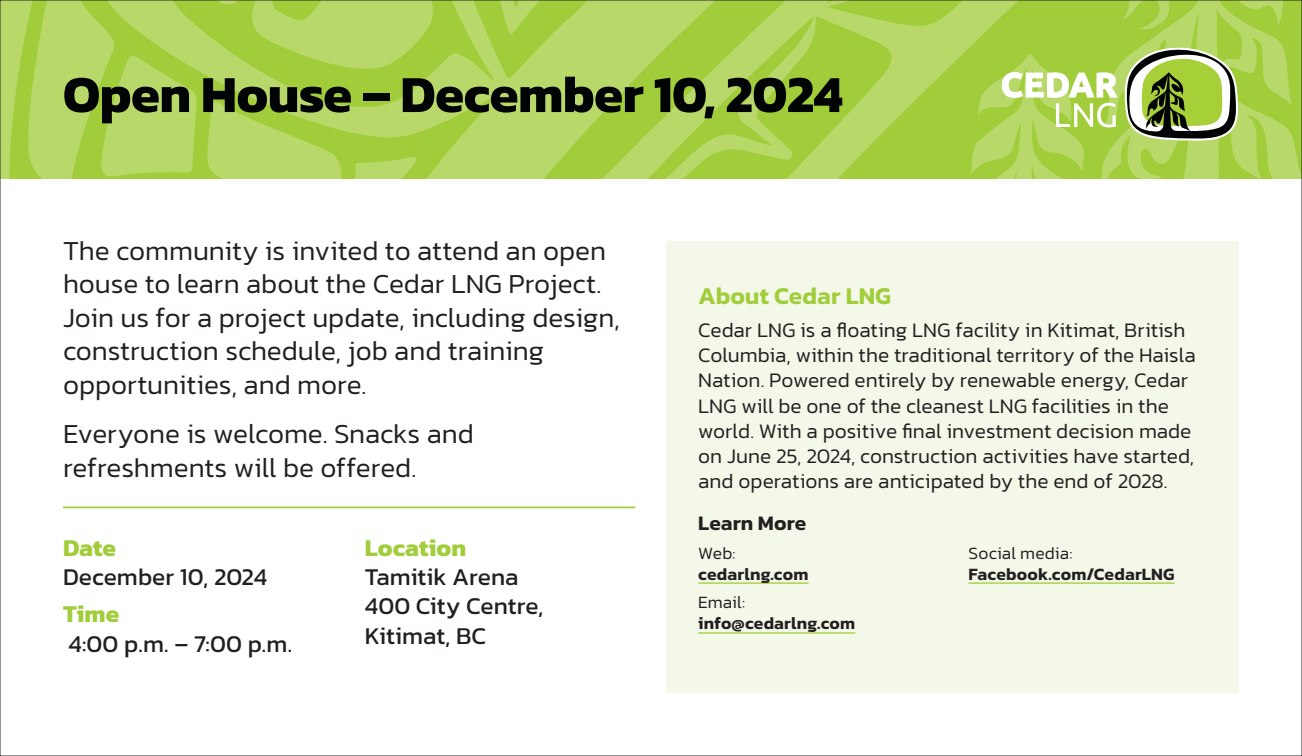
<style>
.page{position:relative;width:1302px;height:756px;background:#fff}
.page>*{position:absolute;margin:0;border:0;box-sizing:border-box;transform-origin:0 0}
.t1{font:700 52.5px "Kanit";letter-spacing:-.01em;color:#020304}
.t2{font:300 28px/33.6px "Kanit";color:#231f20}
.t3{font:24.5px/29.4px "Kanit";color:#231f20}
.t4{font:700 24.5px "Kanit";color:#a1cd3a}
.t5{font:600 24.5px "Kanit";color:#a1cd3a}
.t6{font:300 21px/25.2px "Kanit";color:#231f20}
.t7{font:600 21px "Kanit";letter-spacing:.005em;color:#231f20}
.t8{font:600 17.5px "Kanit";letter-spacing:.01em;color:#231f20}
.t9{font:300 17.5px "Kanit";letter-spacing:.01em;color:#231f20}
</style>
<div class="page">
<svg style="left:2px;top:2px;width:1298px;height:177px;background:#aed355"></svg>
<svg style="left:28px;top:2px;width:406px;height:177px;background:#afd458"></svg>
<svg style="left:495px;top:2px;width:744px;height:177px;background:#aacf54"></svg>
<div style="left:667px;top:242px;width:572px;height:451px;background:#f3f8e8"></div>
<hr style="left:698px;top:582px;width:111px;height:2px;background:#a1cd3a">
<hr style="left:698px;top:632px;width:157px;height:2px;background:#a1cd3a">
<hr style="left:969px;top:582px;width:206px;height:2px;background:#a1cd3a">
<hr style="left:63px;top:507px;width:572px;height:1px;background:#a1cd3a">
<h1 class="t1" style="left:63px;top:54px;width:781px">Open House – December 10, 2024</h1>
<h2 class="t2" style="left:63px;top:233px;width:558px">The community is invited to attend an open house to learn about the Cedar LNG Project.<br>Join us for a project update, including design, construction schedule, job and training opportunities, and more.</h2>
<h2 class="t2" style="left:63px;top:417px;width:412px">Everyone is welcome. Snacks and refreshments will be offered.</h2>
<p class="t4" style="left:63px;top:528px;width:55px">Date</p>
<p class="t3" style="left:63px;top:562px;width:206px">December 10, 2024</p>
<p class="t4" style="left:63px;top:595px;width:58px">Time</p>
<p class="t3" style="left:69px;top:628px;width:225px">4:00 p.m. – 7:00 p.m.</p>
<p class="t4" style="left:365px;top:528px;width:103px">Location</p>
<p class="t3" style="left:365px;top:562px;width:180px">Tamitik Arena<br>400 City Centre,<br>Kitimat, BC</p>
<p class="t5" style="left:698px;top:277px;width:194px">About Cedar LNG</p>
<p class="t6" style="left:698px;top:317px;width:499px">Cedar LNG is a floating LNG facility in Kitimat, British Columbia, within the traditional territory of the Haisla Nation. Powered entirely by renewable energy, Cedar LNG will be one of the cleanest LNG facilities in the world. With a positive final investment decision made on June 25, 2024, construction activities have started, and operations are anticipated by the end of 2028.</p>
<p class="t7" style="left:698px;top:507px;width:110px">Learn More</p>
<p class="t9" style="left:698px;top:540px;width:39px">Web:</p>
<p class="t8" style="left:698px;top:560px;width:112px">cedarlng.com</p>
<p class="t9" style="left:698px;top:590px;width:48px">Email:</p>
<p class="t8" style="left:698px;top:610px;width:159px">info@cedarlng.com</p>
<p class="t9" style="left:969px;top:540px;width:105px">Social media:</p>
<p class="t8" style="left:969px;top:560px;width:208px">Facebook.com/CedarLNG</p>
</div>
